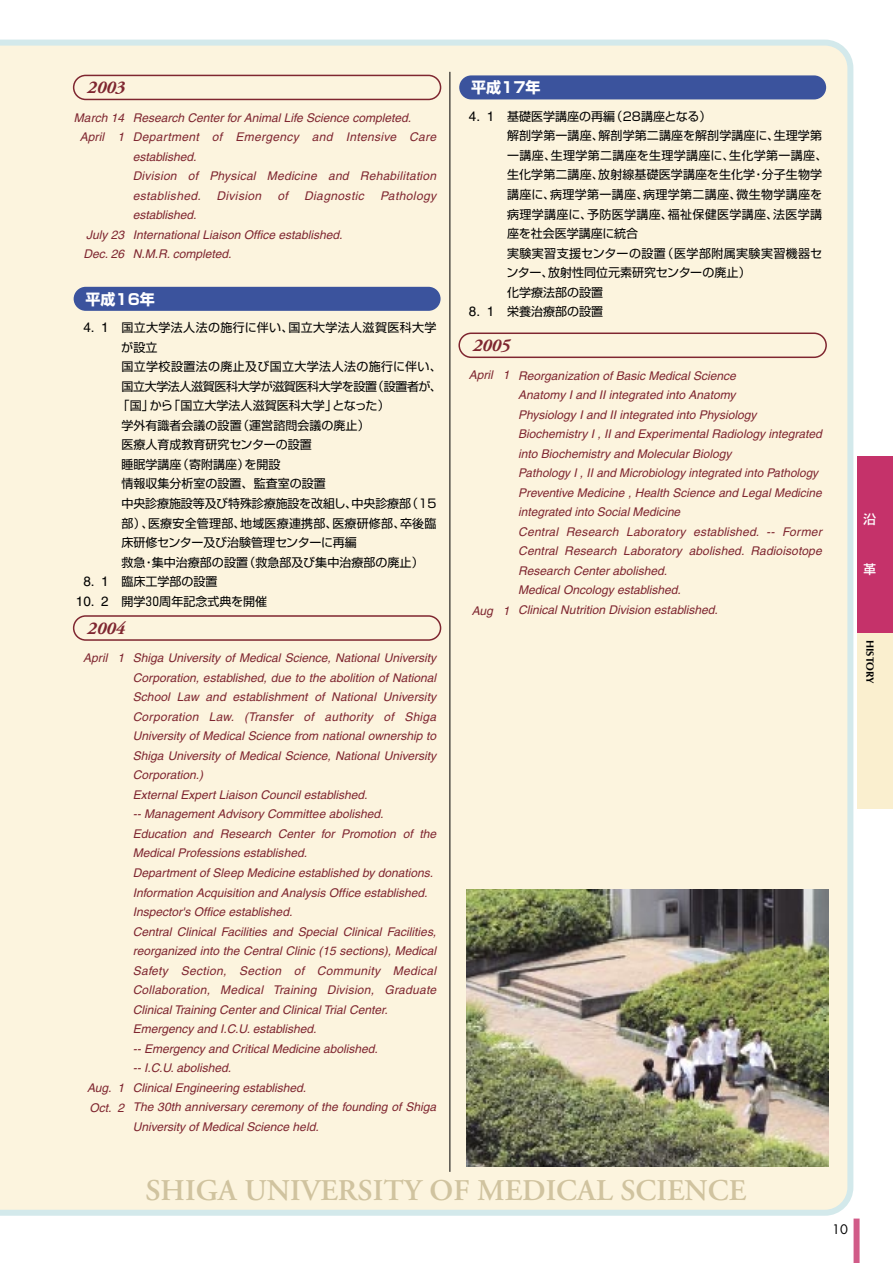
<style>
.page{position:relative;width:893px;height:1263px;background:#fff}
.page>*{position:absolute;margin:0;border:0;box-sizing:border-box;transform-origin:0 0}
.t1{font:600 30px "Adobe Garamond";color:#d0c39f}
.t2{font:italic 700 18px "Adobe Garamond";color:#7f2630}
.t3{font:700 15px "Shin Go";color:#fff}
.t4{font:13.5px "Helvetica";color:#000}
.t5{font:12.75px "Futura";color:#000}
.t6{font:500 12.6px "Shin Go";color:#fff}
.t7{font:italic 12px/19.5px "Helvetica";color:#7f2630}
.t8{font:12px/19.5px "Shin Go";color:#000}
.t9{font:12px "Shin Go";letter-spacing:.03em;color:#000}
.t10{font:12px "Shin Go";letter-spacing:-.035em;color:#000}
.t11{font:12px "Shin Go";letter-spacing:-.025em;color:#000}
.t12{font:700 10.5px "Optima";color:#000}
</style>
<div class="page">
<div style="left:857px;top:456px;width:36px;height:352px;background:#faefcf"></div>
<div style="left:857px;top:456px;width:36px;height:176px;background:#c5326a"></div>
<div style="left:853px;top:1218px;width:7px;height:45px;background:#d15b88"></div>
<div style="left:0;top:40px;width:853px;height:1176px;background:#fcf4de"></div>
<div style="left:74px;top:287px;width:367px;height:24px;background:#3b539d;border-radius:12px"></div>
<hr style="left:449px;top:72px;width:1px;height:1100px;background:#000">
<div style="left:73px;top:75px;width:368px;height:25px;border:2px solid #7f2630;border-radius:12px"></div>
<div style="left:73px;top:615px;width:368px;height:26px;border:2px solid #7f2630;border-radius:12px"></div>
<div style="left:459px;top:75px;width:367px;height:24px;background:#3b539d;border-radius:12px"></div>
<div style="left:458px;top:332px;width:369px;height:26px;border:2px solid #7f2630;border-radius:12px"></div>
<img style="left:467px;top:890px;width:362px;height:276px">
<h2 class="t2" style="left:87px;top:78px;width:39px">2003</h2>
<p class="t7" style="left:133px;top:108px;width:308px">Research CenterforAnimalLife Science completed.<br>Department of Emergency and Intensive Care established.<br>Division of Physical Medicine and Rehabilitation established. Division of Diagnostic Pathology established.<br>InternationalLiaison Office established.<br>N.M.R.completed.</p>
<p class="t7" style="left:74px;top:108px;width:55px;text-align:center">March 14<br>April 1</p>
<p class="t7" style="left:83px;top:225px;width:45px">July 23<br>Dec.26</p>
<p class="t3" style="left:85px;top:289px;width:71px">平成16年</p>
<p class="t9" style="left:121px;top:320px;width:316px">国立大学法人法の施行に伴い、国立大学法人滋賀医科大学</p>
<p class="t8" style="left:121px;top:337px;width:38px">が設立</p>
<p class="t9" style="left:121px;top:359px;width:322px">国立学校設置法の廃止及び国立大学法人法の施行に伴い、</p>
<p class="t10" style="left:121px;top:378px;width:322px">国立大学法人滋賀医科大学が滋賀医科大学を設置（設置者が、</p>
<p class="t8" style="left:117px;top:395px;width:274px">「国」から「国立大学法人滋賀医科大学」となった）</p>
<p class="t8" style="left:121px;top:415px;width:250px">学外有識者会議の設置（運営諮問会議の廃止）</p>
<p class="t8" style="left:121px;top:434px;width:192px">医療人育成教育研究センターの設置</p>
<p class="t8" style="left:121px;top:454px;width:160px">睡眠学講座（寄附講座）を開設</p>
<p class="t8" style="left:121px;top:473px;width:206px">情報収集分析室の設置、監査室の設置</p>
<p class="t8" style="left:121px;top:493px;width:316px">中央診療施設等及び特殊診療施設を改組し、中央診療部（15</p>
<p class="t8" style="left:121px;top:512px;width:316px">部）、医療安全管理部、地域医療連携部、医療研修部、卒後臨</p>
<p class="t11" style="left:121px;top:534px;width:237px">床研修センター及び治験管理センターに再編</p>
<p class="t8" style="left:121px;top:551px;width:304px">救急・集中治療部の設置（救急部及び集中治療部の廃止）</p>
<p class="t8" style="left:121px;top:571px;width:98px">臨床工学部の設置</p>
<p class="t8" style="left:121px;top:591px;width:147px">開学３０周年記念式典を開催</p>
<p class="t4" style="left:83px;top:320px;width:27px">4. 1</p>
<p class="t4" style="left:83px;top:573px;width:27px">8. 1</p>
<p class="t4" style="left:76px;top:593px;width:35px">10. 2</p>
<h2 class="t2" style="left:87px;top:618px;width:39px">2004</h2>
<p class="t7" style="left:133px;top:648px;width:308px">Shiga University of Medical Science, National University Corporation, established, due to the abolition of National School Law and establishment of National University Corporation Law. (Transfer of authority of Shiga University of Medical Science from national ownership to Shiga University of Medical Science, National University Corporation.)<br>ExternalExpertLiaison Councilestablished. --ManagementAdvisory Committee abolished.<br>Education and Research Center for Promotion of the MedicalProfessions established.<br>DepartmentofSleep Medicine established by donations.<br>Information Acquisition and Analysis Office established.<br>Inspector's Office established.<br>Central Clinical Facilities and Special Clinical Facilities, reorganized into the CentralClinic (15 sections), Medical Safety Section, Section of Community Medical Collaboration, Medical Training Division, Graduate ClinicalTraining Centerand ClinicalTrialCenter.<br>Emergency and I.C.U.established.<br>--Emergency and CriticalMedicine abolished. --I.C.U.abolished.<br>ClinicalEngineering established.<br>The 30th anniversary ceremony of the founding of Shiga University ofMedicalScience held.</p>
<p class="t7" style="left:83px;top:648px;width:45px">April 1</p>
<p class="t7" style="left:87px;top:1077px;width:41px;line-height:20px">Aug. 1<br>Oct. 2</p>
<p class="t3" style="left:471px;top:77px;width:71px">平成17年</p>
<p class="t8" style="left:506px;top:106px;width:322px">基礎医学講座の再編（28講座となる）<br>解剖学第一講座、解剖学第二講座を解剖学講座に、生理学第一講座、生理学第二講座を生理学講座に、生化学第一講座、生化学第二講座、放射線基礎医学講座を生化学・分子生物学講座に、病理学第一講座、病理学第二講座、微生物学講座を病理学講座に、予防医学講座、福祉保健医学講座、法医学講座を社会医学講座に統合<br>実験実習支援センターの設置（医学部附属実験実習機器センター、放射性同位元素研究センターの廃止）<br>化学療法部の設置<br>栄養治療部の設置</p>
<p class="t4" style="left:469px;top:108px;width:27px">4. 1</p>
<p class="t4" style="left:469px;top:304px;width:27px">8. 1</p>
<h2 class="t2" style="left:472px;top:335px;width:39px">2005</h2>
<p class="t7" style="left:469px;top:365px;width:45px">April 1</p>
<p class="t7" style="left:472px;top:600px;width:42px">Aug 1</p>
<p class="t7" style="left:518px;top:365px;width:308px">Reorganization ofBasic MedicalScience<br>Anatomy Iand IIintegrated into Anatomy<br>Physiology Iand IIintegrated into Physiology Biochemistry I,IIand ExperimentalRadiology integrated into Biochemistry and MolecularBiology<br>Pathology I,IIand Microbiology integrated into Pathology Preventive Medicine ,Health Science and LegalMedicine integrated into SocialMedicine<br>Central Research Laboratory established. -- Former Central Research Laboratory abolished. Radioisotope Research Centerabolished.<br>MedicalOncology established.<br>ClinicalNutrition Division established.</p>
<p class="t6" style="left:863px;top:511px;width:14px">沿</p>
<p class="t6" style="left:863px;top:561px;width:14px">革</p>
<p class="t12" style="left:876px;top:640px;width:45px;rotate:90deg">HISTORY</p>
<h1 class="t1" style="left:145px;top:1174px;width:602px">SHIGA UNIVERSITY OF MEDICAL SCIENCE</h1>
<p class="t5" style="left:832px;top:1220px;width:17px">10</p>
</div>
